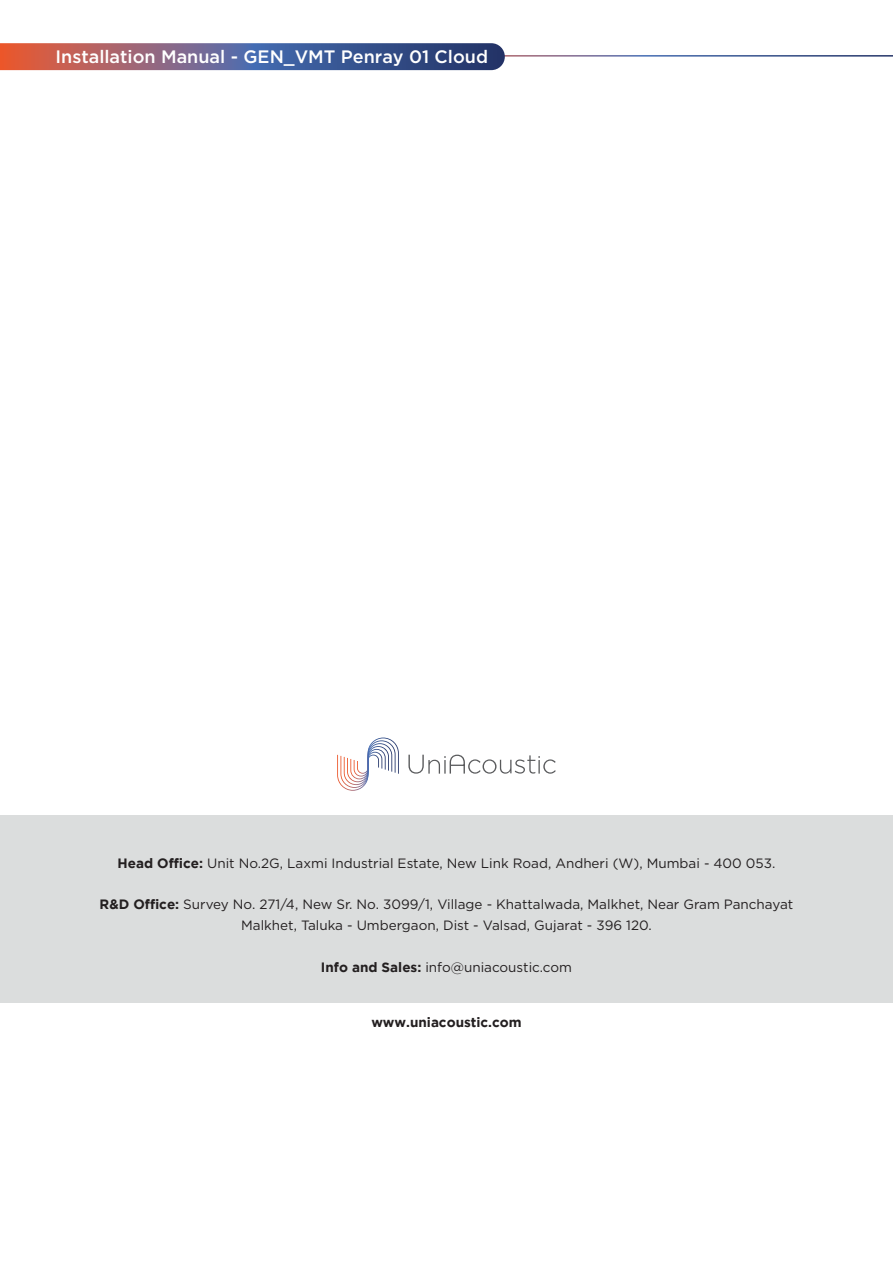
<style>
.page{position:relative;width:893px;height:1263px;background:#fff}
.page>*{position:absolute;margin:0;border:0;box-sizing:border-box;transform-origin:0 0}
.t1{font:500 18px "Gotham";color:#fff}
.t2{font:13.5px/21px "Gotham";color:#231f20;text-align:center}
.t3{font:700 13.5px "Gotham";color:#231f20}
.s1{font-weight:700}
</style>
<div class="page">
<svg style="left:0;top:43px;width:505px;height:27px;background:#6c5b7e"></svg>
<div style="left:1px;top:815px;width:892px;height:187px;background:#dbdddd"></div>
<svg style="left:408px;top:755px;width:148px;height:19px"></svg>
<svg style="left:337px;top:737px;width:62px;height:54px"></svg>
<h1 class="t1" style="left:56px;top:47px;width:434px">Installation Manual - GEN_VMT Penray 01 Cloud</h1>
<p class="t2" style="left:118px;top:852px;width:659px"><span class="s1">Head Office:</span> Unit No.2G, Laxmi Industrial Estate, New Link Road, Andheri (W), Mumbai - 400 053.</p>
<p class="t2" style="left:100px;top:894px;width:695px"><span class="s1">R&amp;D Office:</span> Survey No. 271/4, New Sr. No. 3099/1, Village - Khattalwada, Malkhet, Near Gram Panchayat<br>Malkhet, Taluka - Umbergaon, Dist - Valsad, Gujarat - 396 120.</p>
<p class="t2" style="left:321px;top:957px;width:253px"><span class="s1">Info and Sales:</span> info@uniacoustic.com</p>
<p class="t3" style="left:371px;top:1014px;width:152px">www.uniacoustic.com</p>
</div>
